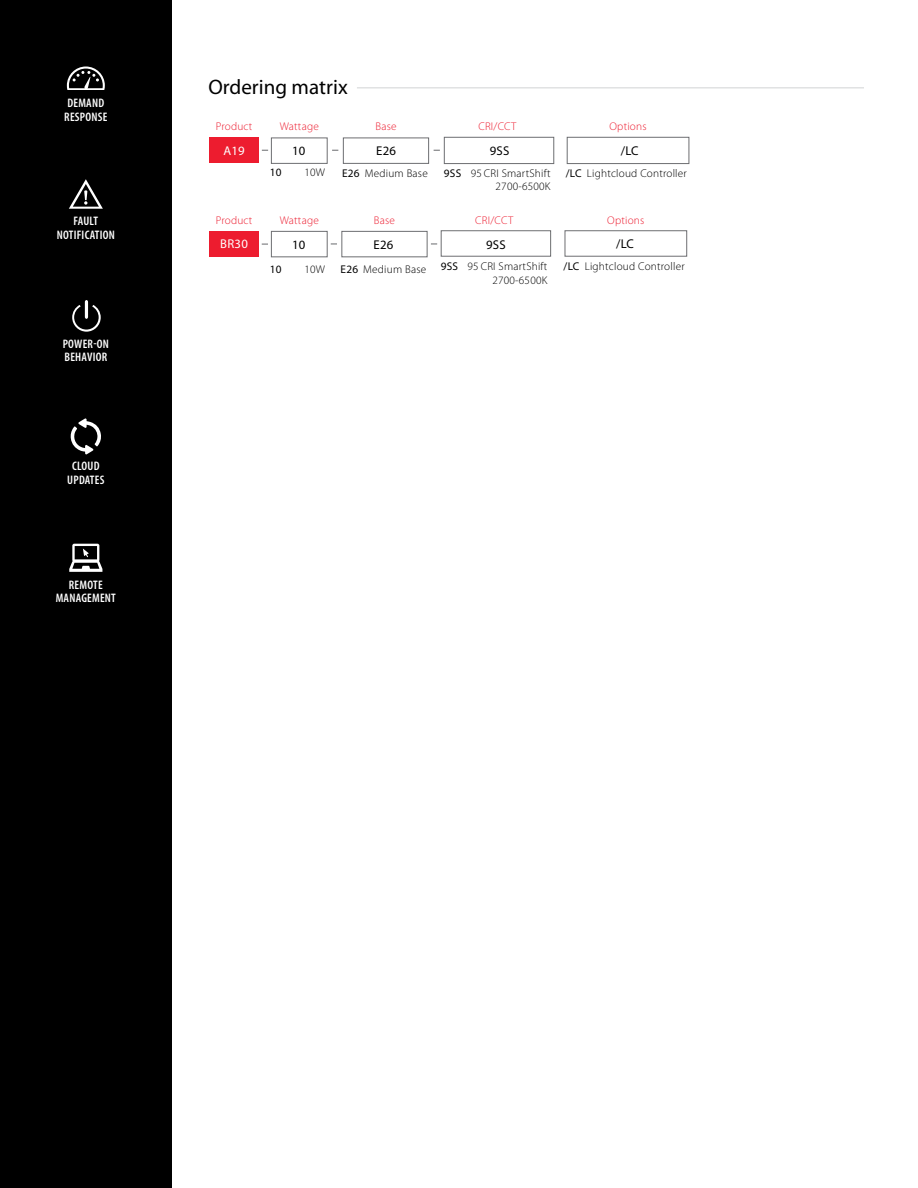
<style>
.page{position:relative;width:918px;height:1188px;background:#fff}
.page>*{position:absolute;margin:0;border:0;box-sizing:border-box;transform-origin:0 0}
.t1{font:21px "Myriad Pro";color:#000}
.t2{font:12.75px "Myriad Pro";letter-spacing:.02em;color:#000}
.t3{font:12.75px "Myriad Pro";letter-spacing:.02em;color:#fff}
.t4{font:600 condensed 12.3px/13.5px "Myriad Pro";letter-spacing:.02em;color:#fff;text-align:center}
.t5{font:300 11.25px/13.5px "Myriad Pro";letter-spacing:.02em;color:#000;text-align:right}
.t6{font:300 11.25px "Myriad Pro";letter-spacing:.02em;color:#ed1c2f}
.t7{font:11.25px "Myriad Pro";color:#000}
.s1{font-weight:400}
</style>
<div class="page">
<div style="left:0;top:0;width:172px;height:1188px;background:#000"></div>
<svg style="left:67px;top:67px;width:38px;height:23px"></svg>
<svg style="left:69px;top:179px;width:34px;height:30px"></svg>
<svg style="left:72px;top:300px;width:29px;height:32px"></svg>
<svg style="left:70px;top:418px;width:31px;height:37px"></svg>
<svg style="left:69px;top:544px;width:33px;height:28px"></svg>
<div style="left:210px;top:138px;width:49px;height:25px;background:#ed1c2f"></div>
<div style="left:271px;top:138px;width:57px;height:26px;border:1px solid #6d6e71"></div>
<div style="left:343px;top:138px;width:86px;height:26px;border:1px solid #6d6e71"></div>
<div style="left:567px;top:137px;width:122px;height:27px;border:1px solid #6d6e71"></div>
<div style="left:444px;top:137px;width:110px;height:27px;border:1px solid #6d6e71"></div>
<div style="left:210px;top:231px;width:49px;height:26px;background:#ed1c2f"></div>
<div style="left:271px;top:231px;width:57px;height:26px;border:1px solid #6d6e71"></div>
<div style="left:341px;top:231px;width:87px;height:26px;border:1px solid #6d6e71"></div>
<div style="left:441px;top:230px;width:110px;height:27px;border:1px solid #6d6e71"></div>
<div style="left:565px;top:230px;width:122px;height:27px;border:1px solid #6d6e71"></div>
<hr style="left:357px;top:87px;width:507px;height:1px;background:#d1d3d4">
<svg style="left:331px;top:243px;width:6px;height:2px"></svg>
<svg style="left:431px;top:243px;width:6px;height:2px"></svg>
<p class="t4" style="left:64px;top:96px;width:45px;text-align:left">DEMAND<br>RESPONSE</p>
<p class="t4" style="left:57px;top:215px;width:60px">FAULT<br>NOTIFICATION</p>
<p class="t4" style="left:63px;top:337px;width:48px;text-align:left">POWER-ON<br>BEHAVIOR</p>
<p class="t4" style="left:67px;top:460px;width:39px">CLOUD<br>UPDATES</p>
<p class="t4" style="left:56px;top:578px;width:62px">REMOTE<br>MANAGEMENT</p>
<h1 class="t1" style="left:208px;top:74px;width:141px">Ordering matrix</h1>
<p class="t6" style="left:216px;top:120px;width:38px">Product</p>
<p class="t6" style="left:280px;top:120px;width:41px">Wattage</p>
<p class="t6" style="left:375px;top:120px;width:23px">Base</p>
<p class="t6" style="left:609px;top:120px;width:39px">Options</p>
<p class="t7" style="left:270px;top:166px;width:13px">10</p>
<p class="t5" style="left:304px;top:166px;width:22px">10W</p>
<p class="t5" style="left:342px;top:167px;width:87px"><span class="s1">E26</span> Medium Base</p>
<p class="t5" style="left:566px;top:166px;width:123px"><span class="s1">/LC</span> Lightcloud Controller</p>
<p class="t6" style="left:478px;top:120px;width:40px">CRI/CCT</p>
<p class="t5" style="left:444px;top:166px;width:108px"><span class="s1">9SS</span> 95 CRI SmartShift<br>2700-6500K</p>
<p class="t3" style="left:223px;top:142px;width:23px">A19</p>
<p class="t2" style="left:292px;top:143px;width:15px">10</p>
<p class="t2" style="left:376px;top:143px;width:21px">E26</p>
<p class="t2" style="left:490px;top:143px;width:21px">9SS</p>
<p class="t2" style="left:621px;top:143px;width:19px">/LC</p>
<p class="t6" style="left:216px;top:214px;width:38px">Product</p>
<p class="t6" style="left:280px;top:214px;width:41px">Wattage</p>
<p class="t6" style="left:374px;top:214px;width:23px">Base</p>
<p class="t6" style="left:475px;top:214px;width:40px">CRI/CCT</p>
<p class="t6" style="left:607px;top:214px;width:39px">Options</p>
<p class="t7" style="left:270px;top:262px;width:13px">10</p>
<p class="t5" style="left:304px;top:262px;width:22px">10W</p>
<p class="t5" style="left:341px;top:263px;width:87px"><span class="s1">E26</span> Medium Base</p>
<p class="t5" style="left:441px;top:260px;width:108px"><span class="s1">9SS</span> 95 CRI SmartShift<br>2700-6500K</p>
<p class="t5" style="left:564px;top:260px;width:123px"><span class="s1">/LC</span> Lightcloud Controller</p>
<p class="t3" style="left:220px;top:236px;width:29px">BR30</p>
<p class="t2" style="left:616px;top:236px;width:19px">/LC</p>
<p class="t2" style="left:292px;top:236px;width:15px">10</p>
<p class="t2" style="left:374px;top:236px;width:21px">E26</p>
<p class="t2" style="left:486px;top:236px;width:21px">9SS</p>
</div>
